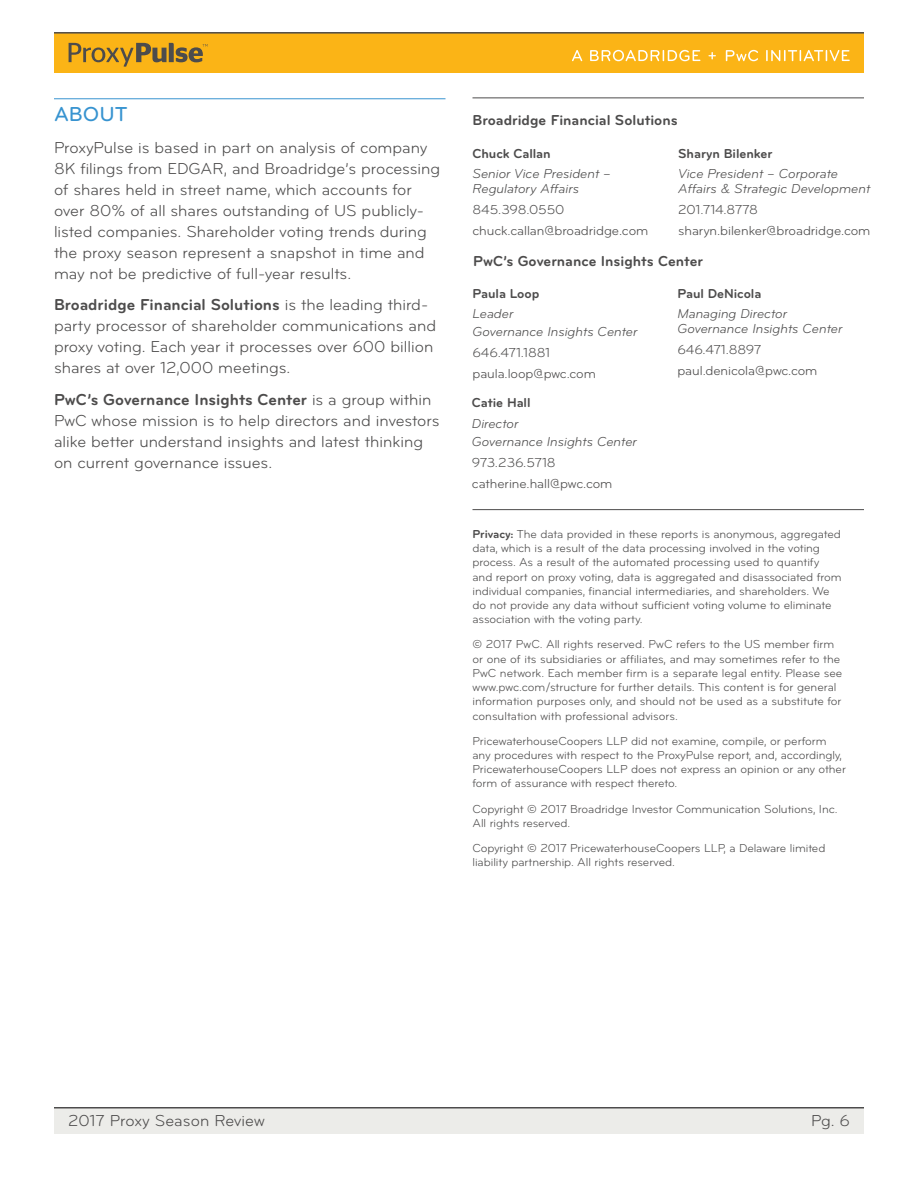
<style>
.page{position:relative;width:918px;height:1188px;background:#fff}
.page>*{position:absolute;margin:0;border:0;box-sizing:border-box;transform-origin:0 0}
.Paragraph_header___b{font:500 21px "Bryant Pro";color:#3793d0}
.Body_Copy{font:16.5px/21px "Bryant Pro";color:#4d4c4c}
.Body_Copy-2{font:700 15px "Bryant Pro";color:#4d4c4c}
.Legal{font:italic 13.5px/15px "Bryant Pro";letter-spacing:-.005em;color:#4d4c4c}
.Legal-2{font:13.5px "Bryant Pro";letter-spacing:-.005em;color:#4d4c4c}
.Legal-3{font:700 13.5px "Bryant Pro";letter-spacing:-.005em;color:#4d4c4c}
.Legal-4{font:12px/14.2px "Bryant Pro";letter-spacing:-.005em;color:#4d4c4c}
.s1{font-weight:700}
</style>
<div class="page">
<div style="left:54px;top:1107px;width:810px;height:26px;background:#ecece9"></div>
<hr style="left:54px;top:98px;width:392px;height:1px;background:#3793d0">
<hr style="left:472px;top:509px;width:392px;height:1px;background:#4d4c4c">
<hr style="left:472px;top:98px;width:392px;height:1px;background:#4d4c4c">
<div style="left:54px;top:32px;width:810px;height:41px;background:#fbb416"></div>
<svg style="left:572px;top:50px;width:278px;height:11px"></svg>
<svg style="left:69px;top:43px;width:139px;height:24px"></svg>
<hr style="left:54px;top:32px;width:810px;height:2px;background:#4d4c4c">
<hr style="left:54px;top:1107px;width:810px;height:1px;background:#4d4c4c">
<p class="Paragraph_header___b" style="left:54px;top:101px;width:75px">ABOUT</p>
<p class="Body_Copy" style="left:54px;top:137px;width:388px">ProxyPulse is based in part on analysis of company 8K filings from EDGAR, and Broadridge’s processing of shares held in street name, which accounts for over 80% of all shares outstanding of US publicly&shy;listed companies. Shareholder voting trends during the proxy season represent a snapshot in time and may not be predictive of full-year results.</p>
<p class="Body_Copy" style="left:54px;top:295px;width:384px"><span class="s1">Broadridge Financial Solutions</span> is the leading third&shy;party processor of shareholder communications and proxy voting. Each year it processes over 600 billion shares at over 12,000 meetings.</p>
<p class="Body_Copy" style="left:54px;top:389px;width:387px"><span class="s1">PwC’s Governance Insights Center</span> is a group within PwC whose mission is to help directors and investors alike better understand insights and latest thinking on current governance issues.</p>
<p class="Body_Copy-2" style="left:472px;top:111px;width:207px">Broadridge Financial Solutions</p>
<p class="Legal-3" style="left:472px;top:145px;width:80px">Chuck Callan</p>
<p class="Legal" style="left:472px;top:166px;width:140px">Senior Vice President –<br>Regulatory Affairs</p>
<p class="Legal-2" style="left:473px;top:202px;width:93px">845.398.0550</p>
<p class="Legal-2" style="left:473px;top:222px;width:177px">chuck.callan@broadridge.com</p>
<p class="Legal-3" style="left:678px;top:145px;width:96px">Sharyn Bilenker</p>
<p class="Legal" style="left:678px;top:166px;width:194px">Vice President – Corporate<br>Affairs &amp; Strategic Development</p>
<p class="Legal-2" style="left:678px;top:202px;width:81px">201.714.8778</p>
<p class="Legal-2" style="left:678px;top:222px;width:194px">sharyn.bilenker@broadridge.com</p>
<p class="Body_Copy-2" style="left:473px;top:251px;width:232px">PwC’s Governance Insights Center</p>
<p class="Legal-3" style="left:472px;top:285px;width:68px">Paula Loop</p>
<p class="Legal" style="left:472px;top:305px;width:167px;line-height:18px">Leader<br>Governance Insights Center</p>
<p class="Legal-2" style="left:472px;top:345px;width:79px">646.471.1881</p>
<p class="Legal-2" style="left:472px;top:365px;width:125px">paula.loop@pwc.com</p>
<p class="Legal-3" style="left:472px;top:395px;width:60px">Catie Hall</p>
<p class="Legal" style="left:472px;top:415px;width:167px;line-height:18px">Director<br>Governance Insights Center</p>
<p class="Legal-2" style="left:472px;top:454px;width:85px">973.236.5718</p>
<p class="Legal-2" style="left:472px;top:475px;width:142px">catherine.hall@pwc.com</p>
<p class="Legal-3" style="left:677px;top:285px;width:85px">Paul DeNicola</p>
<p class="Legal" style="left:677px;top:306px;width:167px">Managing Director<br>Governance Insights Center</p>
<p class="Legal-2" style="left:677px;top:342px;width:85px">646.471.8897</p>
<p class="Legal-2" style="left:677px;top:362px;width:142px">paul.denicola@pwc.com</p>
<p class="Legal-4" style="left:472px;top:527px;width:371px"><span class="s1">Privacy:</span> The data provided in these reports is anonymous, aggregated data, which is a result of the data processing involved in the voting process. As a result of the automated processing used to quantify and report on proxy voting, data is aggregated and disassociated from individual companies, financial intermediaries, and shareholders. We do not provide any data without sufficient voting volume to eliminate association with the voting party.</p>
<p class="Legal-4" style="left:472px;top:637px;width:371px">© 2017 PwC. All rights reserved. PwC refers to the US member firm or one of its subsidiaries or affiliates, and may sometimes refer to the PwC network. Each member firm is a separate legal entity. Please see www.pwc.com/structure for further details. This content is for general information purposes only, and should not be used as a substitute for consultation with professional advisors.</p>
<p class="Legal-4" style="left:472px;top:734px;width:375px">PricewaterhouseCoopers LLP did not examine, compile, or perform any procedures with respect to the ProxyPulse report, and, accordingly, PricewaterhouseCoopers LLP does not express an opinion or any other form of assurance with respect thereto.</p>
<p class="Legal-4" style="left:472px;top:802px;width:367px">Copyright © 2017 Broadridge Investor Communication Solutions, Inc.<br>All rights reserved.</p>
<p class="Legal-4" style="left:472px;top:841px;width:354px">Copyright © 2017 PricewaterhouseCoopers LLP, a Delaware limited liability partnership. All rights reserved.</p>
<p class="Body_Copy" style="left:68px;top:1110px;width:198px">2017 Proxy Season Review</p>
<p class="Body_Copy" style="left:811px;top:1110px;width:40px">Pg. 6</p>
</div>
